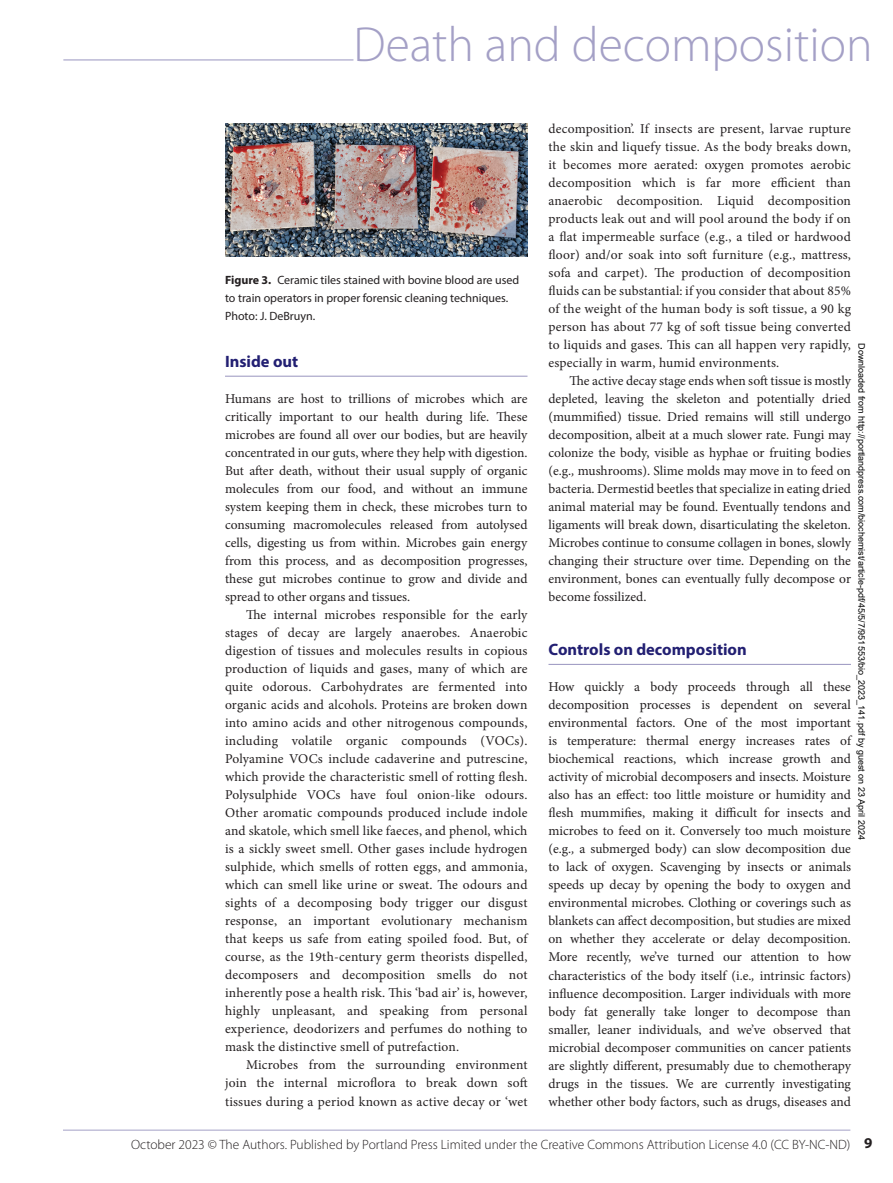
<style>
.page{position:relative;width:893px;height:1183px;background:#fff}
.page>*{position:absolute;margin:0;border:0;box-sizing:border-box;transform-origin:0 0}
.t1{font:300 49.5px "Myriad Pro";color:#a4a0c6}
.t2{font:700 16.5px "Myriad Pro";color:#221f72}
.t3{font:13.5px/18px "Minion Pro";letter-spacing:.005em;color:#231f20;text-align:justify}
.t4{font:300 13.5px "Myriad Pro";color:#231f20}
.t5{font:12px/18px "Myriad Pro";color:#231f20}
.t6{font:9px "Arial";color:#000}
.s1{font-weight:700}
.s2{font-style:italic}
.s3{font-weight:700;font-size:15px}
</style>
<div class="page">
<hr style="left:63px;top:1129px;width:787px;height:1px;background:#a4a0c6">
<hr style="left:63px;top:59px;width:290px;height:1px;background:#a4a0c6">
<hr style="left:225px;top:375px;width:302px;height:1px;background:#a4a0c6">
<hr style="left:548px;top:663px;width:303px;height:1px;background:#a4a0c6">
<img style="left:225px;top:123px;width:302px;height:133px">
<h1 class="t1" style="left:353px;top:14px;width:521px">Death and decomposition</h1>
<p class="t5" style="left:225px;top:270px;width:296px"><span class="s1">Figure 3.</span> Ceramic tiles stained with bovine blood are used to train operators in proper forensic cleaning techniques.<br>Photo: J. DeBruyn.</p>
<p class="t2" style="left:225px;top:350px;width:75px">Inside out</p>
<p class="t3" style="left:225px;top:390px;width:304px">Humans are host to trillions of microbes which are critically important to our health during life. These microbes are found all over our bodies, but are heavily concentrated in our guts, where they help with digestion.<br>But after death, without their usual supply of organic molecules from our food, and without an immune system keeping them in check, these microbes turn to consuming macromolecules released from autolysed cells, digesting us from within. Microbes gain energy from this process, and as decomposition progresses, these gut microbes continue to grow and divide and spread to other organs and tissues.</p>
<p class="t3" style="left:225px;top:605px;width:304px;text-indent:21px">The internal microbes responsible for the early stages of decay are largely anaerobes. Anaerobic digestion of tissues and molecules results in copious production of liquids and gases, many of which are quite odorous. Carbohydrates are fermented into organic acids and alcohols. Proteins are broken down into amino acids and other nitrogenous compounds, including volatile organic compounds (VOCs).<br>Polyamine VOCs include cadaverine and putrescine, which provide the characteristic smell of rotting flesh.<br>Polysulphide VOCs have foul onion-like odours.<br>Other aromatic compounds produced include indole and skatole, which smell like faeces, and phenol, which is a sickly sweet smell. Other gases include hydrogen sulphide, which smells of rotten eggs, and ammonia, which can smell like urine or sweat. The odours and sights of a decomposing body trigger our disgust response, an important evolutionary mechanism that keeps us safe from eating spoiled food. But, of course, as the 19th-century germ theorists dispelled, decomposers and decomposition smells do not inherently pose a health risk. This ‘bad air’ is, however, highly unpleasant, and speaking from personal experience, deodorizers and perfumes do nothing to mask the distinctive smell of putrefaction.</p>
<p class="t3" style="left:225px;top:1055px;width:304px;text-indent:21px">Microbes from the surrounding environment join the internal microflora to break down soft tissues during a period known as active decay or ‘wet</p>
<p class="t3" style="left:548px;top:120px;width:304px">decomposition’. If insects are present, larvae rupture the skin and liquefy tissue. As the body breaks down, it becomes more aerated: oxygen promotes aerobic decomposition which is far more efficient than anaerobic decomposition. Liquid decomposition products leak out and will pool around the body if on a flat impermeable surface (e.g., a tiled or hardwood floor) and/or soak into soft furniture (e.g., mattress, sofa and carpet). The production of decomposition fluids can be substantial: if you consider that about 85% of the weight of the human body is soft tissue, a 90 kg person has about 77 kg of soft tissue being converted to liquids and gases. This can all happen very rapidly, especially in warm, humid environments.</p>
<p class="t3" style="left:548px;top:372px;width:304px;text-indent:21px">The active decay stage ends when soft tissue is mostly depleted, leaving the skeleton and potentially dried (mummified) tissue. Dried remains will still undergo decomposition, albeit at a much slower rate. Fungi may colonize the body, visible as hyphae or fruiting bodies (e.g.<span class="s2">,</span> mushrooms). Slime molds may move in to feed on bacteria. Dermestid beetles that specialize in eating dried animal material may be found. Eventually tendons and ligaments will break down, disarticulating the skeleton.<br>Microbes continue to consume collagen in bones, slowly changing their structure over time. Depending on the environment, bones can eventually fully decompose or become fossilized.</p>
<p class="t6" style="left:865px;top:343px;width:497px;rotate:90deg">Downloaded from http://portlandpress.com/biochemist/article-pdf/45/5/7/951553/bio_2023_141.pdf by guest on 23 April 2024</p>
<p class="t2" style="left:548px;top:638px;width:200px">Controls on decomposition</p>
<p class="t3" style="left:548px;top:678px;width:304px">How quickly a body proceeds through all these decomposition processes is dependent on several environmental factors. One of the most important is temperature: thermal energy increases rates of biochemical reactions, which increase growth and activity of microbial decomposers and insects. Moisture also has an effect: too little moisture or humidity and flesh mummifies, making it difficult for insects and microbes to feed on it. Conversely too much moisture (e.g.<span class="s2">,</span> a submerged body) can slow decomposition due to lack of oxygen. Scavenging by insects or animals speeds up decay by opening the body to oxygen and environmental microbes. Clothing or coverings such as blankets can affect decomposition, but studies are mixed on whether they accelerate or delay decomposition.<br>More recently, we’ve turned our attention to how characteristics of the body itself (i.e.<span class="s2">,</span> intrinsic factors) influence decomposition. Larger individuals with more body fat generally take longer to decompose than smaller, leaner individuals, and we’ve observed that microbial decomposer communities on cancer patients are slightly different, presumably due to chemotherapy drugs in the tissues. We are currently investigating whether other body factors, such as drugs, diseases and</p>
<p class="t4" style="left:131px;top:1135px;width:743px">October 2023 © The Authors. Published by Portland Press Limited under the Creative Commons Attribution License 4.0 (CC BY-NC-ND) <span class="s3">9</span></p>
</div>
